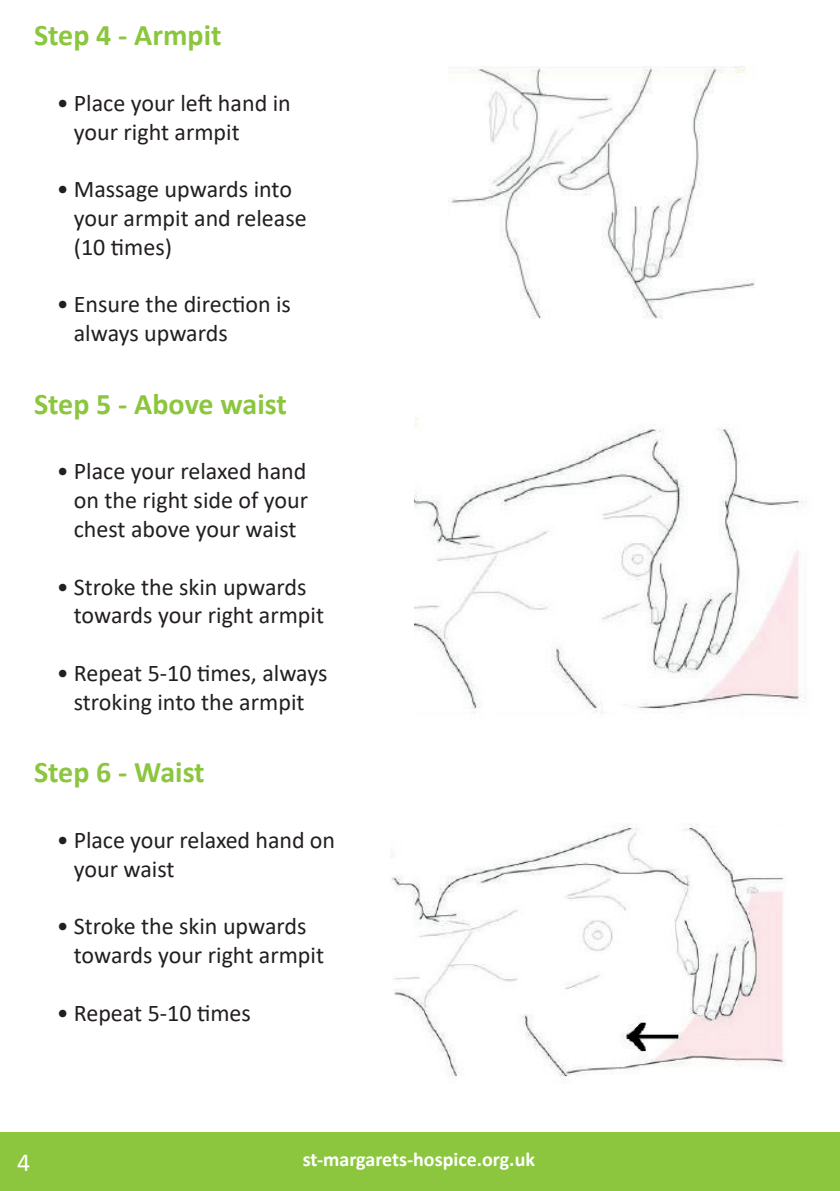
<style>
.page{position:relative;width:840px;height:1191px;background:#fff}
.page>*{position:absolute;margin:0;border:0;box-sizing:border-box;transform-origin:0 0}
.t1{font:700 30px "Calibri";color:#8bc63e}
.t2{font:26px "Calibri";color:#fff}
.t3{font:24px/28.8px "Calibri";color:#231f20}
.t4{font:700 20px "Calibri";color:#fff}
</style>
<div class="page">
<div style="left:0;top:1132px;width:839px;height:59px;background:#8bc63e"></div>
<img style="left:448px;top:66px;width:307px;height:253px">
<img style="left:414px;top:418px;width:393px;height:296px">
<img style="left:390px;top:823px;width:395px;height:254px">
<p class="t1" style="left:34px;top:14px;width:189px">Step 4 - Armpit</p>
<p class="t3" style="left:74px;top:88px;width:218px;text-indent:-17px">• Place your left hand in your right armpit</p>
<p class="t3" style="left:74px;top:174px;width:234px;text-indent:-17px">• Massage upwards into your armpit and release (10 times)</p>
<p class="t3" style="left:74px;top:289px;width:218px;text-indent:-17px">• Ensure the direction is always upwards</p>
<p class="t1" style="left:34px;top:382px;width:254px">Step 5 - Above waist</p>
<p class="t3" style="left:74px;top:456px;width:236px;text-align:justify;text-indent:-17px">• Place your relaxed hand on the right side of your chest above your waist</p>
<p class="t3" style="left:74px;top:571px;width:252px;text-indent:-17px">• Stroke the skin upwards towards your right armpit</p>
<p class="t3" style="left:57px;top:658px;width:272px;text-align:center">• Repeat 5-10 times, always stroking into the armpit</p>
<p class="t1" style="left:34px;top:751px;width:172px">Step 6 - Waist</p>
<p class="t3" style="left:74px;top:825px;width:263px;text-indent:-17px">• Place your relaxed hand on your waist</p>
<p class="t3" style="left:74px;top:911px;width:252px;text-indent:-17px">• Stroke the skin upwards towards your right armpit</p>
<p class="t3" style="left:57px;top:998px;width:196px">• Repeat 5-10 times</p>
<p class="t2" style="left:17px;top:1144px;width:15px">4</p>
<p class="t4" style="left:303px;top:1145px;width:233px">st-margarets-hospice.org.uk</p>
</div>
